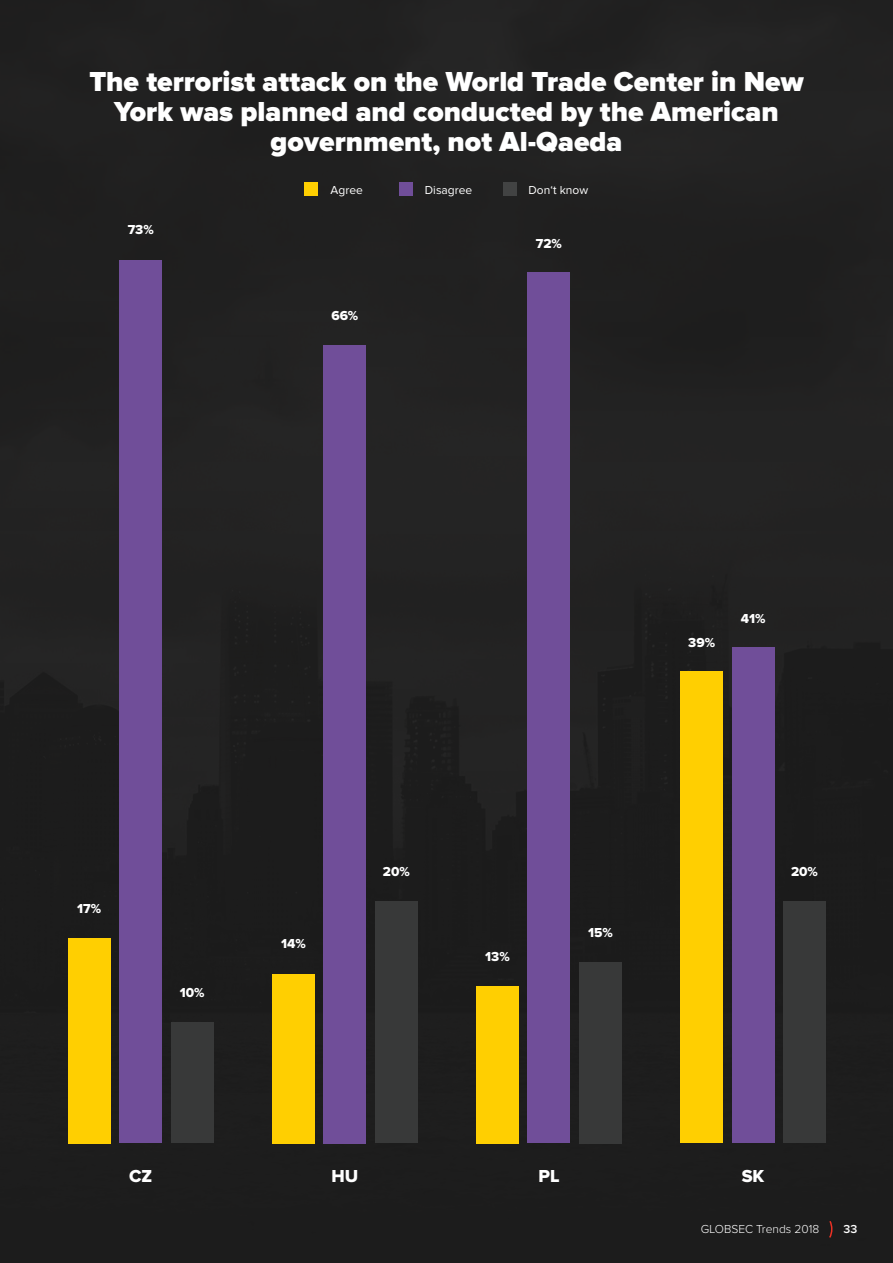
<style>
.page{position:relative;width:893px;height:1263px;background:#1c1c1c}
.page>*{position:absolute;margin:0;border:0;box-sizing:border-box;transform-origin:0 0}
.t1{font:900 28.5px/30px "Proxima Nova";color:#fff;text-align:center}
.t2{font:18px "Proxima Nova Extrabld";color:#fff}
.t3{font:13.5px "Proxima Nova Extrabld";color:#fff}
.t4{font:12px "Proxima Nova";color:#fff}
.t5{font:300 12px "Proxima Nova";color:#fff}
.t6{font:600 12px "Proxima Nova";color:#fff}
</style>
<div class="page">
<div style="left:305px;top:183px;width:13px;height:13px;background:#ffcf01"></div>
<div style="left:400px;top:183px;width:13px;height:13px;background:#704e99"></div>
<div style="left:503px;top:183px;width:14px;height:13px;background:#424343"></div>
<div style="left:68px;top:938px;width:43px;height:205px;background:#ffcf01"></div>
<div style="left:119px;top:260px;width:43px;height:883px;background:#704e99"></div>
<div style="left:171px;top:1022px;width:42px;height:121px;background:#383939"></div>
<div style="left:272px;top:974px;width:43px;height:169px;background:#ffcf01"></div>
<div style="left:324px;top:345px;width:42px;height:798px;background:#704e99"></div>
<div style="left:375px;top:901px;width:43px;height:242px;background:#383939"></div>
<div style="left:476px;top:986px;width:43px;height:157px;background:#ffcf01"></div>
<div style="left:528px;top:273px;width:42px;height:870px;background:#704e99"></div>
<div style="left:579px;top:962px;width:43px;height:181px;background:#383939"></div>
<div style="left:680px;top:672px;width:43px;height:471px;background:#ffcf01"></div>
<div style="left:732px;top:647px;width:42px;height:496px;background:#704e99"></div>
<div style="left:783px;top:901px;width:43px;height:242px;background:#383939"></div>
<svg style="left:829px;top:1221px;width:4px;height:17px"></svg>
<p class="t1" style="left:89px;top:67px;width:716px">The terrorist attack on the World Trade Center in New<br>York was planned and conducted by the American government, not Al-Qaeda</p>
<p class="t4" style="left:331px;top:184px;width:34px">Agree</p>
<p class="t4" style="left:425px;top:184px;width:49px">Disagree</p>
<p class="t4" style="left:529px;top:184px;width:61px">Don‘t know</p>
<p class="t3" style="left:128px;top:224px;width:28px">73%</p>
<p class="t3" style="left:331px;top:310px;width:29px">66%</p>
<p class="t3" style="left:536px;top:237px;width:28px">72%</p>
<p class="t3" style="left:688px;top:636px;width:28px">39%</p>
<p class="t3" style="left:741px;top:612px;width:26px">41%</p>
<p class="t3" style="left:77px;top:902px;width:26px">17%</p>
<p class="t3" style="left:180px;top:986px;width:26px">10%</p>
<p class="t2" style="left:129px;top:1168px;width:25px">CZ</p>
<p class="t3" style="left:281px;top:938px;width:26px">14%</p>
<p class="t3" style="left:383px;top:865px;width:29px">20%</p>
<p class="t3" style="left:485px;top:950px;width:26px">13%</p>
<p class="t3" style="left:588px;top:926px;width:26px">15%</p>
<p class="t2" style="left:331px;top:1168px;width:28px">HU</p>
<p class="t2" style="left:538px;top:1168px;width:23px">PL</p>
<p class="t3" style="left:791px;top:865px;width:29px">20%</p>
<p class="t2" style="left:742px;top:1168px;width:24px">SK</p>
<p class="t5" style="left:701px;top:1224px;width:120px">GLOBSEC Trends 2018</p>
<p class="t6" style="left:843px;top:1224px;width:15px">33</p>
</div>
